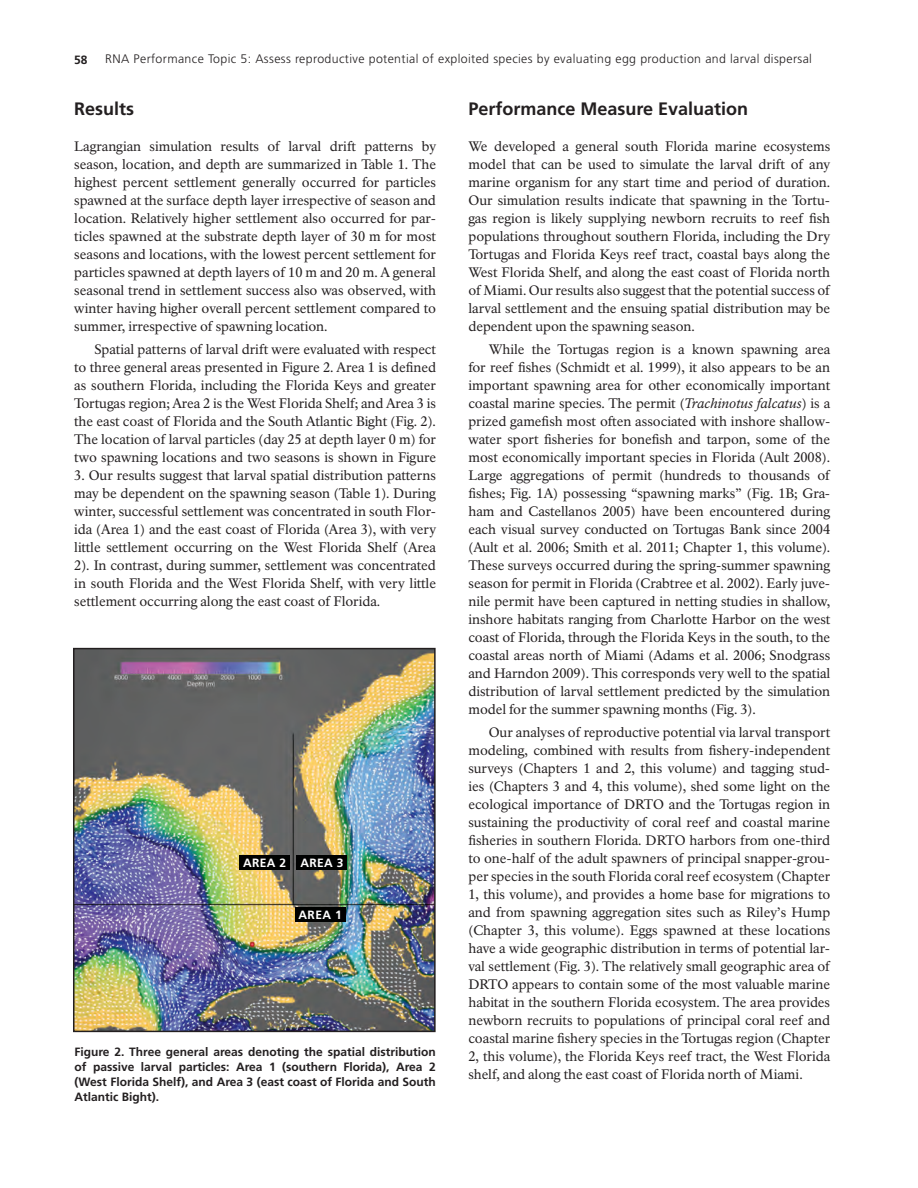
<style>
.page{position:relative;width:918px;height:1188px;background:#fff}
.page>*{position:absolute;margin:0;border:0;box-sizing:border-box;transform-origin:0 0}
.Heading_Sub_2{font:700 18px "Frutiger LT Std";color:#231f20}
.Body_Paragraph_left{font:13.5px/18px "NPS Rawlinson OT";letter-spacing:-.005em;color:#231f20;text-align:justify}
.Header_left{font:300 12.3px "Frutiger LT Std";letter-spacing:.03em;color:#231f20}
.t1{font:700 12px/15px "Frutiger LT Std";color:#231f20;text-align:justify}
.Header_left-2{font:700 12px "Frutiger LT Std";letter-spacing:.03em;color:#fff}
.s1{font-style:italic}
</style>
<div class="page">
<img style="left:76px;top:651px;width:357px;height:378px">
<div style="left:73px;top:648px;width:363px;height:384px;border:2px solid #231f20"></div>
<div style="left:295px;top:907px;width:51px;height:14px;background:#000101"></div>
<div style="left:239px;top:855px;width:51px;height:14px;background:#000101"></div>
<div style="left:297px;top:855px;width:50px;height:14px;background:#000101"></div>
<p class="Header_left" style="left:105px;top:52px;width:708px">RNA Performance Topic 5: Assess reproductive potential of exploited species by evaluating egg production and larval dispersal</p>
<p class="t1" style="left:74px;top:52px;width:15px">58</p>
<p class="Heading_Sub_2" style="left:74px;top:98px;width:61px">Results</p>
<p class="Body_Paragraph_left" style="left:74px;top:137px;width:363px">Lagrangian simulation results of larval drift patterns by season, location, and depth are summarized in Table 1. The highest percent settlement generally occurred for particles spawned at the surface depth layer irrespective of season and location. Relatively higher settlement also occurred for par&shy;ticles spawned at the substrate depth layer of 30 m for most seasons and locations, with the lowest percent settlement for particles spawned at depth layers of 10 m and 20 m. A general seasonal trend in settlement success also was observed, with winter having higher overall percent settlement compared to summer, irrespective of spawning location.</p>
<p class="Body_Paragraph_left" style="left:74px;top:341px;width:363px;text-indent:20px">Spatial patterns of larval drift were evaluated with respect to three general areas presented in Figure 2. Area 1 is defined as southern Florida, including the Florida Keys and greater Tortugas region; Area 2 is the West Florida Shelf; and Area 3 is the east coast of Florida and the South Atlantic Bight (Fig. 2).<br>The location of larval particles (day 25 at depth layer 0 m) for two spawning locations and two seasons is shown in Figure</p>
<p class="Body_Paragraph_left" style="left:74px;top:467px;width:364px">3. Our results suggest that larval spatial distribution patterns may be dependent on the spawning season (Table 1). During winter, successful settlement was concentrated in south Flor&shy;ida (Area 1) and the east coast of Florida (Area 3), with very little settlement occurring on the West Florida Shelf (Area 2). In contrast, during summer, settlement was concentrated in south Florida and the West Florida Shelf, with very little settlement occurring along the east coast of Florida.</p>
<p class="Heading_Sub_2" style="left:468px;top:98px;width:281px">Performance Measure Evaluation</p>
<p class="Body_Paragraph_left" style="left:468px;top:137px;width:364px">We developed a general south Florida marine ecosystems model that can be used to simulate the larval drift of any marine organism for any start time and period of duration.<br>Our simulation results indicate that spawning in the Tortu&shy;gas region is likely supplying newborn recruits to reef fish populations throughout southern Florida, including the Dry Tortugas and Florida Keys reef tract, coastal bays along the West Florida Shelf, and along the east coast of Florida north of Miami. Our results also suggest that the potential success of larval settlement and the ensuing spatial distribution may be dependent upon the spawning season.</p>
<p class="Body_Paragraph_left" style="left:468px;top:341px;width:363px;text-indent:20px">While the Tortugas region is a known spawning area for reef fishes (Schmidt et al. 1999), it also appears to be an important spawning area for other economically important coastal marine species. The permit (<span class="s1">Trachinotus falcatus</span>) is a prized gamefish most often associated with inshore shallow&shy;water sport fisheries for bonefish and tarpon, some of the most economically important species in Florida (Ault 2008).<br>Large aggregations of permit (hundreds to thousands of fishes; Fig. 1A) possessing “spawning marks” (Fig. 1B; Gra&shy;ham and Castellanos 2005) have been encountered during each visual survey conducted on Tortugas Bank since 2004 (Ault et al. 2006; Smith et al. 2011; Chapter 1, this volume).<br>These surveys occurred during the spring-summer spawning season for permit in Florida (Crabtree et al. 2002). Early juve&shy;nile permit have been captured in netting studies in shallow, inshore habitats ranging from Charlotte Harbor on the west coast of Florida, through the Florida Keys in the south, to the coastal areas north of Miami (Adams et al. 2006; Snodgrass and Harndon 2009). This corresponds very well to the spatial distribution of larval settlement predicted by the simulation model for the summer spawning months (Fig. 3).</p>
<p class="Body_Paragraph_left" style="left:468px;top:724px;width:363px;text-indent:20px">Our analyses of reproductive potential via larval transport modeling, combined with results from fishery-independent surveys (Chapters 1 and 2, this volume) and tagging stud&shy;ies (Chapters 3 and 4, this volume), shed some light on the ecological importance of DRTO and the Tortugas region in sustaining the productivity of coral reef and coastal marine fisheries in southern Florida. DRTO harbors from one-third to one-half of the adult spawners of principal snapper-grou&shy;per species in the south Florida coral reef ecosystem (Chapter 1, this volume), and provides a home base for migrations to and from spawning aggregation sites such as Riley’s Hump (Chapter 3, this volume). Eggs spawned at these locations have a wide geographic distribution in terms of potential lar&shy;val settlement (Fig. 3). The relatively small geographic area of DRTO appears to contain some of the most valuable marine habitat in the southern Florida ecosystem. The area provides newborn recruits to populations of principal coral reef and coastal marine fishery species in the Tortugas region (Chapter 2, this volume), the Florida Keys reef tract, the West Florida shelf, and along the east coast of Florida north of Miami.</p>
<p class="Header_left-2" style="left:243px;top:856px;width:45px">AREA 2</p>
<p class="Header_left-2" style="left:300px;top:856px;width:45px">AREA 3</p>
<p class="Header_left-2" style="left:299px;top:907px;width:45px">AREA 1</p>
<p class="t1" style="left:74px;top:1044px;width:363px">Figure 2. Three general areas denoting the spatial distribution of passive larval particles: Area 1 (southern Florida), Area 2 (West Florida Shelf), and Area 3 (east coast of Florida and South Atlantic Bight).</p>
</div>
